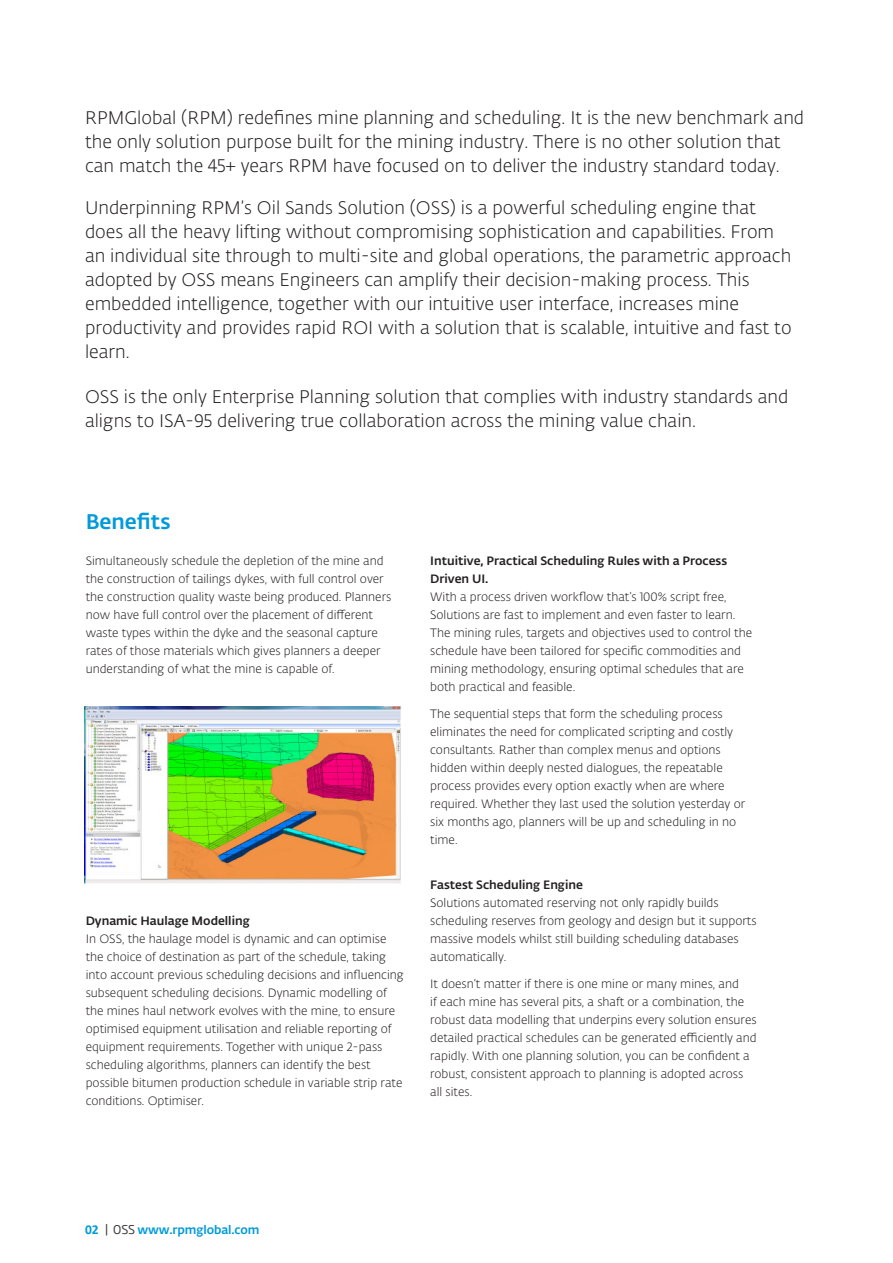
<style>
.page{position:relative;width:893px;height:1263px;background:#fff}
.page>*{position:absolute;margin:0;border:0;box-sizing:border-box;transform-origin:0 0}
.Body{font:500 21px "Fedra Sans Alt Std";color:#009ada}
.sub_lead-in{font:300 18px/24px "Fedra Sans Alt Std";color:#231f20}
.Body-2{font:300 12px/18px "Fedra Sans Alt Std";color:#231f20}
.Body-3{font:500 12px/18px "Fedra Sans Alt Std";color:#231f20}
.t1{font:500 12px "Fedra Sans Alt Std";letter-spacing:-.01em;color:#009ada}
.s1{font-family:"Calibri";font-weight:700;font-size:13.5px}
.s2{font-family:"Soho Gothic Pro";font-weight:400;color:#3e3e3f}
</style>
<div class="page">
<img style="left:84px;top:706px;width:317px;height:178px">
<p class="sub_lead-in" style="left:85px;top:106px;width:721px">RPMGlobal (RPM) redefines mine planning and scheduling. It is the new benchmark and the only solution purpose built for the mining industry. There is no other solution that can match the 45+ years RPM have focused on to deliver the industry standard today.</p>
<p class="sub_lead-in" style="left:85px;top:196px;width:708px">Underpinning RPM’s Oil Sands Solution (OSS) is a powerful scheduling engine that does all the heavy lifting without compromising sophistication and capabilities. From an individual site through to multi-site and global operations, the parametric approach adopted by OSS means Engineers can amplify their decision-making process. This embedded intelligence, together with our intuitive user interface, increases mine productivity and provides rapid ROI with a solution that is scalable, intuitive and fast to learn.</p>
<p class="sub_lead-in" style="left:85px;top:385px;width:705px">OSS is the only Enterprise Planning solution that complies with industry standards and aligns to ISA-95 delivering true collaboration across the mining value chain.</p>
<p class="Body" style="left:86px;top:509px;width:86px">Benefits</p>
<p class="Body-2" style="left:86px;top:552px;width:307px">Simultaneously schedule the depletion of the mine and the construction of tailings dykes, with full control over the construction quality waste being produced. Planners now have full control over the placement of different waste types within the dyke and the seasonal capture rates of those materials which gives planners a deeper understanding of what the mine is capable of.</p>
<p class="Body-3" style="left:86px;top:912px;width:166px">Dynamic Haulage Modelling</p>
<p class="Body-2" style="left:86px;top:930px;width:320px">In OSS, the haulage model is dynamic and can optimise the choice of destination as part of the schedule, taking into account previous scheduling decisions and influencing subsequent scheduling decisions. Dynamic modelling of the mines haul network evolves with the mine, to ensure optimised equipment utilisation and reliable reporting of equipment requirements. Together with unique 2-pass scheduling algorithms, planners can identify the best possible bitumen production schedule in variable strip rate conditions. Optimiser.</p>
<p class="Body-3" style="left:430px;top:552px;width:298px">Intuitive, Practical Scheduling Rules with a Process<br>Driven UI.</p>
<p class="Body-2" style="left:430px;top:588px;width:324px">With a process driven workflow that’s 100% script free, Solutions are fast to implement and even faster to learn.<br>The mining rules, targets and objectives used to control the schedule have been tailored for specific commodities and mining methodology, ensuring optimal schedules that are both practical and feasible.</p>
<p class="Body-2" style="left:430px;top:705px;width:317px">The sequential steps that form the scheduling process eliminates the need for complicated scripting and costly consultants. Rather than complex menus and options hidden within deeply nested dialogues, the repeatable process provides every option exactly when are where required. Whether they last used the solution yesterday or six months ago, planners will be up and scheduling in no time.</p>
<p class="Body-3" style="left:430px;top:876px;width:154px">Fastest Scheduling Engine</p>
<p class="Body-2" style="left:430px;top:894px;width:328px">Solutions automated reserving not only rapidly builds scheduling reserves from geology and design but it supports massive models whilst still building scheduling databases automatically.</p>
<p class="Body-2" style="left:430px;top:975px;width:328px">It doesn’t matter if there is one mine or many mines, and<br>if each mine has several pits, a shaft or a combination, the robust data modelling that underpins every solution ensures detailed practical schedules can be generated efficiently and rapidly. With one planning solution, you can be confident a robust, consistent approach to planning is adopted across all sites.</p>
<p class="t1" style="left:85px;top:1223px;width:176px"><span class="s1">02</span> <span class="s2">| OSS</span> www.rpmglobal.com</p>
</div>
